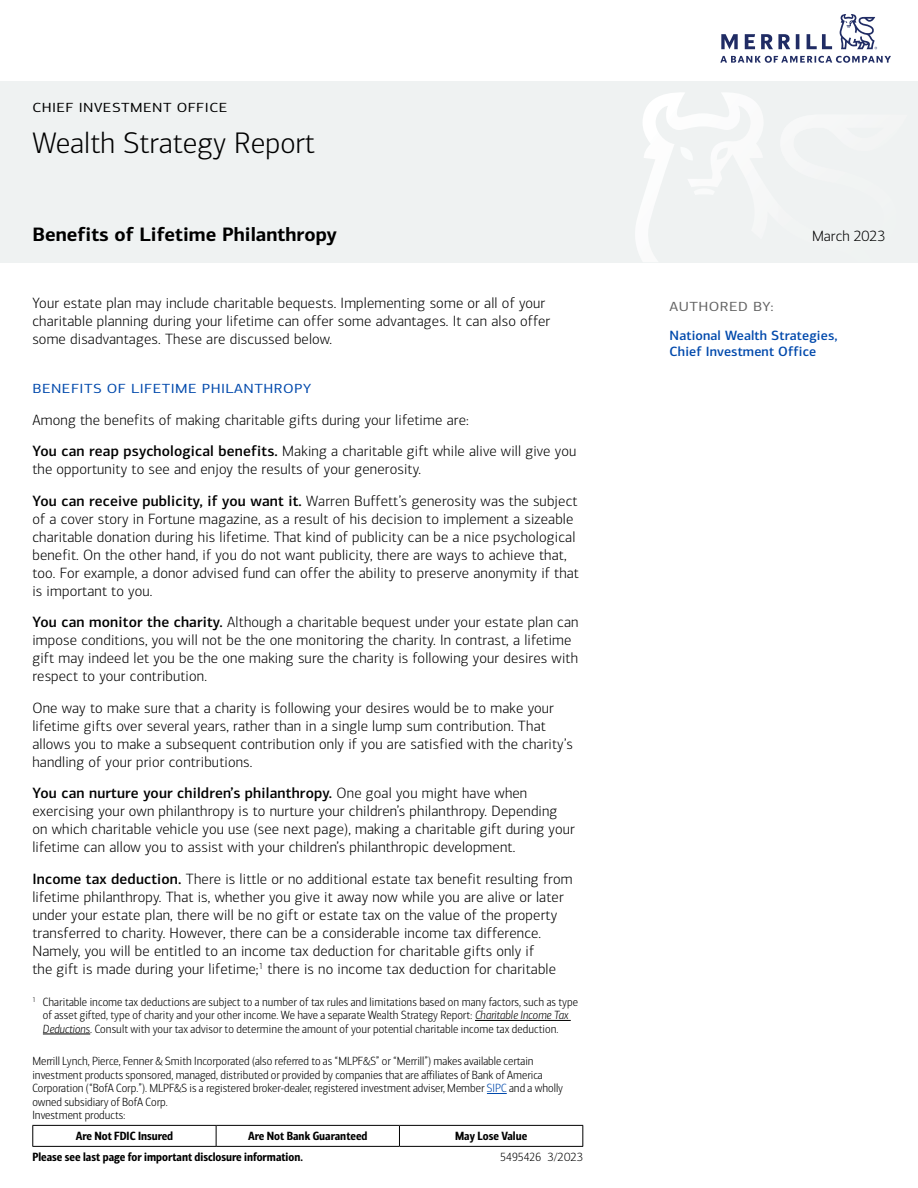
<style>
.page{position:relative;width:918px;height:1188px;background:#fff}
.page>*{position:absolute;margin:0;border:0;box-sizing:border-box;transform-origin:0 0}
.t1{font:300 30px "Connections";color:#000}
.t2{font:700 19.5px "Connections";color:#000}
.t3{font:300 15px/18px "Connections";letter-spacing:.01em;color:#000}
.t4{font:500 13.5px/16.2px "Connections";letter-spacing:.01em;color:#0049ac}
.t5{font:13.35px "Connections";letter-spacing:.03em;color:#0049ac;scale:1.14 1}
.t6{font:13.35px "Connections";letter-spacing:.03em;color:#000;scale:1.14 1}
.t7{font:13.35px "Connections";letter-spacing:.03em;color:#646464;scale:1.14 1}
.t8{font:300 12px/13.5px "Connections Cond";color:#000}
.t9{font:12px "Connections Cond Bld";color:#000}
.s1{font-weight:500}
.s2{font-style:italic}
.s3{color:#0049ac}
.s4{font-family:"Connections"}
</style>
<div class="page">
<div style="left:0;top:81px;width:918px;height:181px;background:#eff2f2"></div>
<svg style="left:635px;top:92px;width:128px;height:170px"></svg>
<svg style="left:680px;top:147px;width:13px;height:14px"></svg>
<svg style="left:694px;top:187px;width:21px;height:8px"></svg>
<svg style="left:720px;top:56px;width:171px;height:7px"></svg>
<svg style="left:721px;top:34px;width:111px;height:15px"></svg>
<svg style="left:839px;top:14px;width:38px;height:35px"></svg>
<svg style="left:487px;top:1093px;width:20px;height:1px"></svg>
<hr style="left:32px;top:1125px;width:184px;height:1px;background:#000">
<svg style="left:32px;top:1126px;width:1px;height:20px"></svg>
<hr style="left:216px;top:1125px;width:183px;height:1px;background:#000">
<svg style="left:216px;top:1126px;width:1px;height:20px"></svg>
<hr style="left:399px;top:1125px;width:184px;height:1px;background:#000">
<svg style="left:399px;top:1126px;width:1px;height:20px"></svg>
<svg style="left:582px;top:1126px;width:1px;height:20px"></svg>
<hr style="left:32px;top:1146px;width:184px;height:1px;background:#000">
<hr style="left:216px;top:1146px;width:183px;height:1px;background:#000">
<hr style="left:399px;top:1146px;width:184px;height:1px;background:#000">
<hr style="left:475px;top:1020px;width:96px;height:1px;background:#000">
<hr style="left:43px;top:1034px;width:47px;height:1px;background:#000">
<p class="t6" style="left:32px;top:100px;width:172px">CHIEF INVESTMENT OFFICE</p>
<h1 class="t1" style="left:32px;top:125px;width:284px">Wealth Strategy Report</h1>
<h2 class="t2" style="left:32px;top:222px;width:306px">Benefits of Lifetime Philanthropy</h2>
<p class="t3" style="left:812px;top:227px;width:75px">March 2023</p>
<p class="t3" style="left:32px;top:294px;width:519px">Your estate plan may include charitable bequests. Implementing some or all of your charitable planning during your lifetime can offer some advantages. It can also offer some disadvantages. These are discussed below.</p>
<h3 class="t5" style="left:32px;top:381px;width:246px">BENEFITS OF LIFETIME PHILANTHROPY</h3>
<p class="t3" style="left:32px;top:411px;width:438px">Among the benefits of making charitable gifts during your lifetime are:</p>
<p class="t3" style="left:32px;top:442px;width:545px"><span class="s1">You can reap psychological benefits.</span> Making a charitable gift while alive will give you the opportunity to see and enjoy the results of your generosity.</p>
<p class="t3" style="left:32px;top:492px;width:548px"><span class="s1">You can receive publicity, if you want it.</span> Warren Buffett’s generosity was the subject of a cover story in Fortune magazine, as a result of his decision to implement a sizeable charitable donation during his lifetime. That kind of publicity can be a nice psychological benefit. On the other hand, if you do not want publicity, there are ways to achieve that, too. For example, a donor advised fund can offer the ability to preserve anonymity if that is important to you.</p>
<p class="t3" style="left:32px;top:613px;width:548px"><span class="s1">You can monitor the charity.</span> Although a charitable bequest under your estate plan can impose conditions, you will not be the one monitoring the charity. In contrast, a lifetime gift may indeed let you be the one making sure the charity is following your desires with respect to your contribution.</p>
<p class="t3" style="left:32px;top:699px;width:542px">One way to make sure that a charity is following your desires would be to make your lifetime gifts over several years, rather than in a single lump sum contribution. That allows you to make a subsequent contribution only if you are satisfied with the charity’s handling of your prior contributions.</p>
<p class="t3" style="left:32px;top:784px;width:544px"><span class="s1">You can nurture your children’s philanthropy.</span> One goal you might have when exercising your own philanthropy is to nurture your children’s philanthropy. Depending on which charitable vehicle you use (see next page), making a charitable gift during your lifetime can allow you to assist with your children’s philanthropic development.</p>
<p class="t3" style="left:32px;top:870px;width:542px"><span class="s1">Income tax deduction.</span> There is little or no additional estate tax benefit resulting from lifetime philanthropy. That is, whether you give it away now while you are alive or later under your estate plan, there will be no gift or estate tax on the value of the property transferred to charity. However, there can be a considerable income tax difference.<br>Namely, you will be entitled to an income tax deduction for charitable gifts only if<br>the gift is made during your lifetime;<sup>1</sup> there is no income tax deduction for charitable</p>
<p class="t8" style="left:43px;top:995px;width:537px;text-indent:-10px"><sup>1</sup> Charitable income tax deductions are subject to a number of tax rules and limitations based on many factors, such as type of asset gifted, type of charity and your other income. We have a separate Wealth Strategy Report: <span class="s2">Charitable Income Tax<br>Deductions</span>. Consult with your tax advisor to determine the amount of your potential charitable income tax deduction.</p>
<p class="t8" style="left:32px;top:1054px;width:532px">Merrill Lynch, Pierce, Fenner &amp; Smith Incorporated (also referred to as “MLPF&amp;S” or “Merrill”) makes available certain investment products sponsored, managed, distributed or provided by companies that are affiliates of Bank of America Corporation (“BofA Corp.”). MLPF&amp;S is a registered broker-dealer, registered investment adviser, Member <span class="s3">SIPC</span> and a wholly owned subsidiary of BofA Corp.<br>Investment products:</p>
<p class="t9" style="left:76px;top:1129px;width:99px">Are Not FDIC Insured</p>
<p class="t9" style="left:248px;top:1129px;width:121px">Are Not Bank Guaranteed</p>
<p class="t9" style="left:455px;top:1129px;width:74px">May Lose Value</p>
<p class="t9" style="left:32px;top:1150px;width:272px">Please see last page for important disclosure information.</p>
<p class="t8" style="left:500px;top:1150px;width:84px">5495426 <span class="s4">3/2023</span></p>
<h3 class="t7" style="left:670px;top:298px;width:93px">AUTHORED BY:</h3>
<p class="t4" style="left:670px;top:327px;width:170px">National Wealth Strategies,<br>Chief Investment Office</p>
</div>
